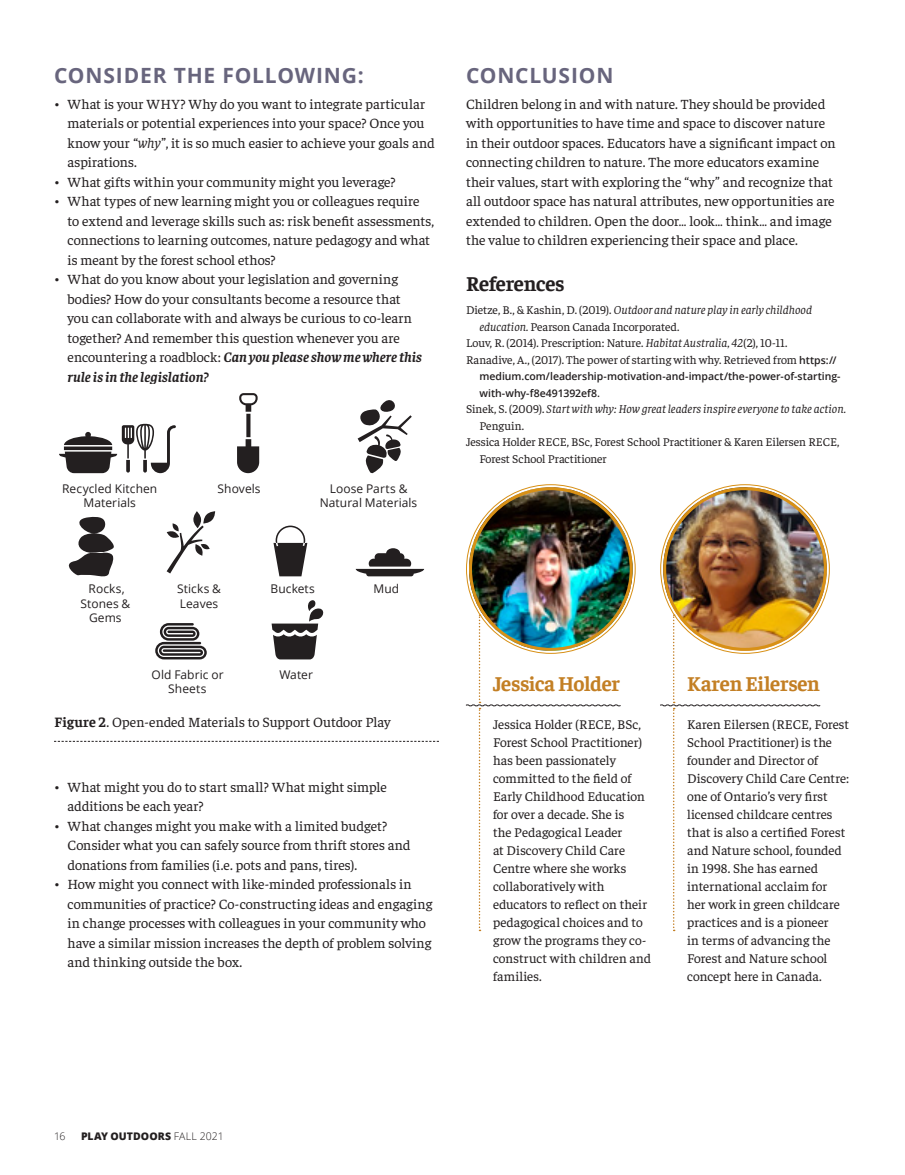
<style>
.page{position:relative;width:905px;height:1175px;background:#fff}
.page>*{position:absolute;margin:0;border:0;box-sizing:border-box;transform-origin:0 0}
.Head_02-O{font:700 21px "Open Sans";letter-spacing:.035em;color:#68657d}
.BIO_Name{font:700 21px "Faustina";letter-spacing:-.02em;color:#c37f24}
.Head_02-F{font:700 21px "Faustina";letter-spacing:-.02em;color:#231f20}
.t1{font:14.25px/19.5px "Faustina";color:#231f20}
.BIO{font:13.5px/18px "Faustina";color:#231f20}
.References{font:12px/16.5px "Faustina";letter-spacing:-.005em;color:#231f20}
.PHOTO_Caption{font:12px/14.4px "Open Sans";letter-spacing:.005em;color:#231f20;text-align:center}
.References-2{font:italic 12px/16.5px "Faustina";letter-spacing:.005em;color:#231f20}
.References-3{font:600 10.5px/16.5px "Open Sans";letter-spacing:-.005em;color:#231f20}
.t2{font:800 10.5px "Open Sans";letter-spacing:.005em;color:#231f20}
.t3{font:300 10.5px "Open Sans";color:#231f20}
.s1{font-style:italic}
.s2{font-weight:700;font-style:italic}
.s3{font-weight:700}
.s4{font-family:"Open Sans";font-weight:600;font-size:10.5px}
.s5{font-family:"Faustina";font-weight:400;font-size:12px}
.s6{font-style:normal}
.s7{font-weight:300}
</style>
<div class="page">
<svg style="left:465px;top:614px;width:156px;height:317px"></svg>
<img style="left:469px;top:487px;width:163px;height:164px;border-radius:82px">
<div style="left:469px;top:487px;width:163px;height:164px;border:3px solid #d89016;border-radius:50%"></div>
<svg style="left:660px;top:614px;width:160px;height:317px"></svg>
<img style="left:663px;top:487px;width:163px;height:164px;border-radius:82px">
<div style="left:663px;top:487px;width:163px;height:164px;border:3px solid #d89016;border-radius:50%"></div>
<svg style="left:237px;top:393px;width:22px;height:80px"></svg>
<svg style="left:273px;top:525px;width:34px;height:51px"></svg>
<svg style="left:59px;top:424px;width:117px;height:49px"></svg>
<svg style="left:68px;top:516px;width:46px;height:61px"></svg>
<svg style="left:167px;top:511px;width:48px;height:62px"></svg>
<svg style="left:155px;top:623px;width:52px;height:36px"></svg>
<svg style="left:271px;top:600px;width:53px;height:59px"></svg>
<svg style="left:356px;top:548px;width:68px;height:28px"></svg>
<svg style="left:357px;top:400px;width:55px;height:73px"></svg>
<svg style="left:54px;top:741px;width:385px;height:1px"></svg>
<p class="Head_02-O" style="left:54px;top:60px;width:311px">CONSIDER THE FOLLOWING:</p>
<p class="t1" style="left:68px;top:93px;width:368px;text-indent:-14px">• What is your WHY? Why do you want to integrate particular materials or potential experiences into your space? Once you know your <span class="s1">“why”</span>, it is so much easier to achieve your goals and aspirations.</p>
<p class="t1" style="left:54px;top:171px;width:343px">• What gifts within your community might you leverage?</p>
<p class="t1" style="left:68px;top:191px;width:368px;text-indent:-14px">• What types of new learning might you or colleagues require to extend and leverage skills such as: risk benefit assessments, connections to learning outcomes, nature pedagogy and what is meant by the forest school ethos?</p>
<p class="t1" style="left:68px;top:269px;width:356px;text-indent:-14px">• What do you know about your legislation and governing bodies? How do your consultants become a resource that you can collaborate with and always be curious to co-learn together? And remember this question whenever you are encountering a roadblock: <span class="s2">Can you please show me where this rule is in the legislation?</span></p>
<p class="PHOTO_Caption" style="left:62px;top:481px;width:97px">Recycled Kitchen<br>Materials</p>
<p class="PHOTO_Caption" style="left:217px;top:481px;width:45px">Shovels</p>
<p class="PHOTO_Caption" style="left:320px;top:481px;width:99px">Loose Parts &amp;<br>Natural Materials</p>
<p class="PHOTO_Caption" style="left:80px;top:581px;width:51px">Rocks,<br>Stones &amp;<br>Gems</p>
<p class="PHOTO_Caption" style="left:177px;top:581px;width:45px;text-align:left">Sticks &amp;<br>Leaves</p>
<p class="PHOTO_Caption" style="left:270px;top:581px;width:46px">Buckets</p>
<p class="PHOTO_Caption" style="left:373px;top:581px;width:27px">Mud</p>
<p class="PHOTO_Caption" style="left:152px;top:667px;width:74px">Old Fabric or<br>Sheets</p>
<p class="PHOTO_Caption" style="left:279px;top:667px;width:35px">Water</p>
<p class="t1" style="left:54px;top:712px;width:338px"><span class="s3">Figure 2</span>. Open-ended Materials to Support Outdoor Play</p>
<p class="t1" style="left:68px;top:776px;width:321px;text-indent:-14px">• What might you do to start small? What might simple additions be each year?</p>
<p class="t1" style="left:68px;top:815px;width:344px;text-indent:-14px">• What changes might you make with a limited budget?<br>Consider what you can safely source from thrift stores and donations from families (i.e. pots and pans, tires).</p>
<p class="t1" style="left:68px;top:873px;width:366px;text-indent:-14px">• How might you connect with like-minded professionals in communities of practice? Co-constructing ideas and engaging in change processes with colleagues in your community who have a similar mission increases the depth of problem solving and thinking outside the box.</p>
<p class="Head_02-O" style="left:466px;top:60px;width:149px">CONCLUSION</p>
<p class="t1" style="left:466px;top:93px;width:371px">Children belong in and with nature. They should be provided with opportunities to have time and space to discover nature in their outdoor spaces. Educators have a significant impact on connecting children to nature. The more educators examine their values, start with exploring the “why” and recognize that all outdoor space has natural attributes, new opportunities are extended to children. Open the door… look… think… and image the value to children experiencing their space and place.</p>
<p class="Head_02-F" style="left:466px;top:270px;width:100px">References</p>
<p class="References" style="left:479px;top:301px;width:334px;text-indent:-14px">Dietze, B., &amp; Kashin, D. (2019). <span class="s1">Outdoor and nature play in early childhood education.</span> Pearson Canada Incorporated.</p>
<p class="References" style="left:466px;top:334px;width:323px">Louv, R. (2014). Prescription: Nature. <span class="s1">Habitat Australia, 42</span>(2), 10-11.</p>
<p class="References" style="left:466px;top:351px;width:372px">Ranadive, A., (2017). The power of starting with why. Retrieved from <span class="s4">https://</span></p>
<p class="References-3" style="left:479px;top:368px;width:362px">medium.com/leadership-motivation-and-impact/the-power-of-starting&shy;with-why-f8e491392ef8<span class="s5">.</span></p>
<p class="References-2" style="left:479px;top:400px;width:368px;text-indent:-14px"><span class="s6">Sinek, S. (2009).</span> Start with why: How great leaders inspire everyone to take action.<br><span class="s6">Penguin.</span></p>
<p class="References" style="left:479px;top:433px;width:361px;text-indent:-14px">Jessica Holder RECE, BSc, Forest School Practitioner &amp; Karen Eilersen RECE,<br>Forest School Practitioner</p>
<p class="BIO_Name" style="left:493px;top:670px;width:129px">Jessica Holder</p>
<p class="BIO" style="left:493px;top:715px;width:160px">Jessica Holder (RECE, BSc,<br>Forest School Practitioner) has been passionately committed to the field of<br>Early Childhood Education for over a decade. She is<br>the Pedagogical Leader<br>at Discovery Child Care<br>Centre where she works collaboratively with educators to reflect on their pedagogical choices and to grow the programs they co&shy;construct with children and families.</p>
<p class="BIO_Name" style="left:687px;top:670px;width:134px">Karen Eilersen</p>
<p class="BIO" style="left:687px;top:715px;width:163px">Karen Eilersen (RECE, Forest<br>School Practitioner) is the founder and Director of<br>Discovery Child Care Centre: one of Ontario’s very first licensed childcare centres that is also a certified Forest and Nature school, founded in 1998. She has earned international acclaim for her work in green childcare practices and is a pioneer<br>in terms of advancing the<br>Forest and Nature school concept here in Canada.</p>
<p class="t3" style="left:54px;top:1129px;width:13px">16</p>
<p class="t2" style="left:81px;top:1128px;width:144px">PLAY OUTDOORS <span class="s7">FALL 2021</span></p>
</div>
